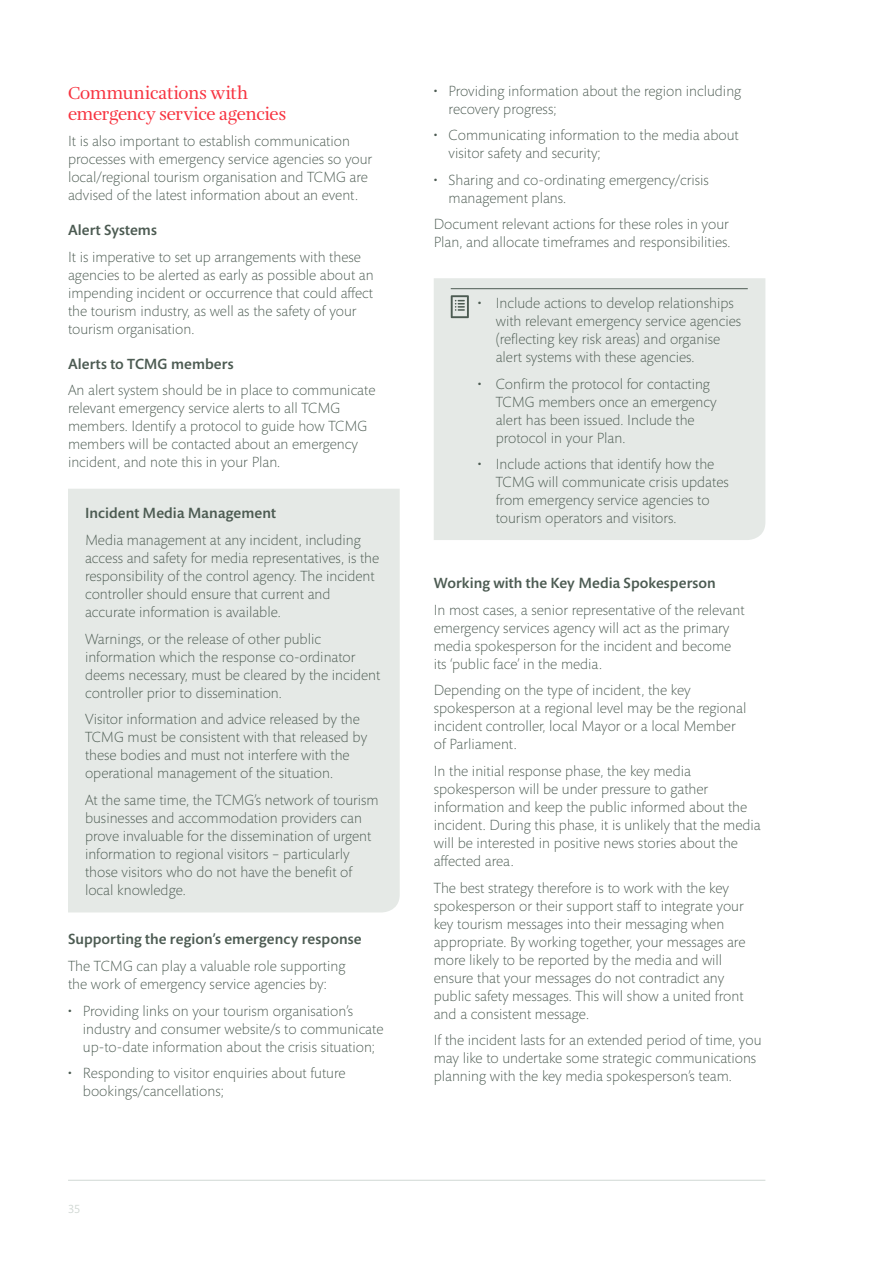
<style>
.page{position:relative;width:893px;height:1263px;background:#fff}
.page>*{position:absolute;margin:0;border:0;box-sizing:border-box;transform-origin:0 0}
.t1{font:18px/21px "Amalia";letter-spacing:-.01em;color:#f7323f}
.t2{font:300 15px/18px "Mundo Sans Pro";color:#4c5b52}
.t3{font:500 15px "Mundo Sans Pro";letter-spacing:.005em;color:#4c5b52}
.t4{font:12px "Mundo Sans Pro";color:#d1d8d4}
</style>
<div class="page">
<hr style="left:68px;top:1180px;width:697px;height:1px;background:#d1d8d4">
<div style="left:68px;top:489px;width:332px;height:423px;background:#e5e9e6"></div>
<div style="left:434px;top:278px;width:331px;height:262px;background:#e5e9e6"></div>
<hr style="left:451px;top:288px;width:297px;height:1px;background:#4c5b52">
<svg style="left:451px;top:295px;width:18px;height:23px"></svg>
<p class="t1" style="left:68px;top:83px;width:220px">Communications with emergency service agencies</p>
<p class="t2" style="left:68px;top:133px;width:306px">It is also important to establish communication processes with emergency service agencies so your local/regional tourism organisation and TCMG are advised of the latest information about an event.</p>
<p class="t3" style="left:68px;top:222px;width:90px">Alert Systems</p>
<p class="t2" style="left:68px;top:248px;width:307px">It is imperative to set up arrangements with these agencies to be alerted as early as possible about an impending incident or occurrence that could affect the tourism industry, as well as the safety of your tourism organisation.</p>
<p class="t3" style="left:68px;top:355px;width:167px">Alerts to TCMG members</p>
<p class="t2" style="left:68px;top:382px;width:309px">An alert system should be in place to communicate relevant emergency service alerts to all TCMG members. Identify a protocol to guide how TCMG members will be contacted about an emergency incident, and note this in your Plan.</p>
<p class="t3" style="left:85px;top:505px;width:192px">Incident Media Management</p>
<p class="t2" style="left:85px;top:531px;width:296px">Media management at any incident, including access and safety for media representatives, is the responsibility of the control agency. The incident controller should ensure that current and accurate information is available.</p>
<p class="t2" style="left:85px;top:630px;width:297px">Warnings, or the release of other public information which the response co-ordinator deems necessary, must be cleared by the incident controller prior to dissemination.</p>
<p class="t2" style="left:85px;top:710px;width:284px">Visitor information and advice released by the TCMG must be consistent with that released by these bodies and must not interfere with the operational management of the situation.</p>
<p class="t2" style="left:85px;top:791px;width:295px">At the same time, the TCMG’s network of tourism businesses and accommodation providers can prove invaluable for the dissemination of urgent information to regional visitors – particularly those visitors who do not have the benefit of local knowledge.</p>
<p class="t3" style="left:68px;top:931px;width:295px">Supporting the region’s emergency response</p>
<p class="t2" style="left:68px;top:957px;width:279px">The TCMG can play a valuable role supporting the work of emergency service agencies by:</p>
<p class="t2" style="left:83px;top:1002px;width:302px;text-indent:-15px">• Providing links on your tourism organisation’s industry and consumer website/s to communicate up-to-date information about the crisis situation;</p>
<p class="t2" style="left:83px;top:1064px;width:264px;text-indent:-15px">• Responding to visitor enquiries about future bookings/cancellations;</p>
<p class="t4" style="left:68px;top:1202px;width:14px">35</p>
<p class="t2" style="left:449px;top:82px;width:294px;text-indent:-15px">• Providing information about the region including recovery progress;</p>
<p class="t2" style="left:449px;top:127px;width:292px;text-indent:-15px">• Communicating information to the media about visitor safety and security;</p>
<p class="t2" style="left:449px;top:171px;width:262px;text-indent:-15px">• Sharing and co-ordinating emergency/crisis management plans.</p>
<p class="t2" style="left:434px;top:216px;width:298px">Document relevant actions for these roles in your<br>Plan, and allocate timeframes and responsibilities.</p>
<p class="t2" style="left:496px;top:294px;width:247px;text-indent:-18px">• Include actions to develop relationships with relevant emergency service agencies (reflecting key risk areas) and organise alert systems with these agencies.</p>
<p class="t2" style="left:496px;top:375px;width:222px;text-indent:-18px">• Confirm the protocol for contacting<br>TCMG members once an emergency alert has been issued. Include the protocol in your Plan.</p>
<p class="t2" style="left:496px;top:455px;width:235px;text-indent:-18px">• Include actions that identify how the TCMG will communicate crisis updates from emergency service agencies to tourism operators and visitors.</p>
<p class="t3" style="left:434px;top:575px;width:284px">Working with the Key Media Spokesperson</p>
<p class="t2" style="left:434px;top:601px;width:312px">In most cases, a senior representative of the relevant emergency services agency will act as the primary media spokesperson for the incident and become its ‘public face’ in the media.</p>
<p class="t2" style="left:434px;top:682px;width:314px">Depending on the type of incident, the key spokesperson at a regional level may be the regional incident controller, local Mayor or a local Member of Parliament.</p>
<p class="t2" style="left:434px;top:762px;width:329px">In the initial response phase, the key media spokesperson will be under pressure to gather information and keep the public informed about the incident. During this phase, it is unlikely that the media will be interested in positive news stories about the affected area.</p>
<p class="t2" style="left:434px;top:879px;width:313px">The best strategy therefore is to work with the key spokesperson or their support staff to integrate your key tourism messages into their messaging when appropriate. By working together, your messages are more likely to be reported by the media and will ensure that your messages do not contradict any public safety messages. This will show a united front and a consistent message.</p>
<p class="t2" style="left:434px;top:1031px;width:329px">If the incident lasts for an extended period of time, you may like to undertake some strategic communications planning with the key media spokesperson’s team.</p>
</div>
